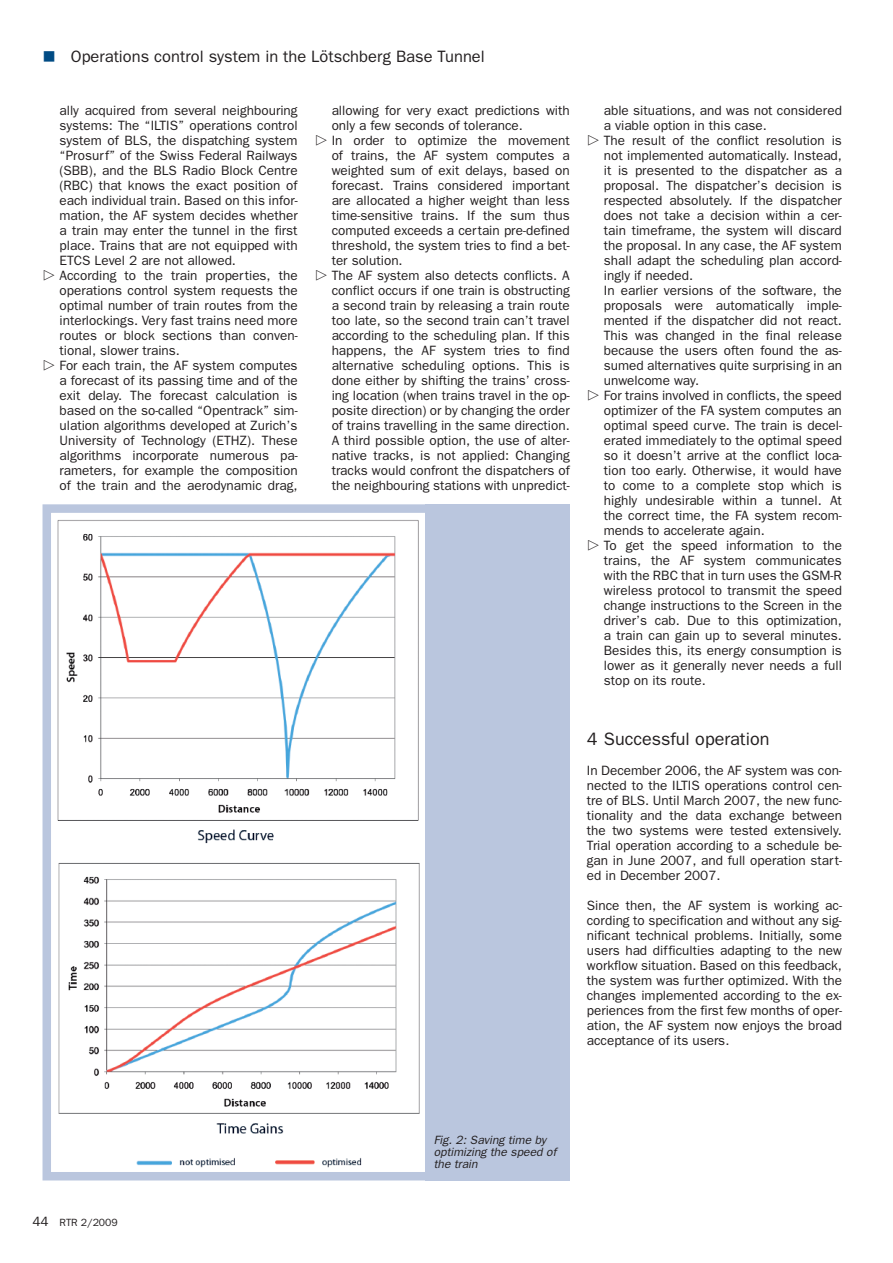
<style>
.page{position:relative;width:893px;height:1263px;background:#fff}
.page>*{position:absolute;margin:0;border:0;box-sizing:border-box;transform-origin:0 0}
.t1{font:18px "Franklin Gothic";color:#231f20}
.t2{font:16.5px "Franklin Gothic";color:#231f20}
.t3{font:13.5px/15px "Franklin Gothic";color:#231f20;text-align:justify}
.t4{font:italic 12px/12px "Franklin Gothic";color:#231f20}
.t5{font:10.5px "Franklin Gothic";color:#231f20}
.s1{color:#004b84}
.s2{font-family:"European Pi Four"}
.s3{font-size:13.5px}
</style>
<div class="page">
<svg style="left:42px;top:504px;width:396px;height:677px"></svg>
<div style="left:425px;top:504px;width:145px;height:676px;background:#bac6de"></div>
<p class="t2" style="left:43px;top:47px;width:444px"><span class="s1">■</span> Operations control system in the Lötschberg Base Tunnel</p>
<p class="t3" style="left:60px;top:103px;width:240px">ally acquired from several neighbouring</p>
<p class="t3" style="left:60px;top:118px;width:240px">systems: The “ILTIS” operations control</p>
<p class="t3" style="left:60px;top:133px;width:240px">system of BLS, the dispatching system</p>
<p class="t3" style="left:60px;top:148px;width:240px">“Prosurf” of the Swiss Federal Railways</p>
<p class="t3" style="left:60px;top:163px;width:240px">(SBB), and the BLS Radio Block Centre</p>
<p class="t3" style="left:60px;top:178px;width:240px">(RBC) that knows the exact position of</p>
<p class="t3" style="left:60px;top:193px;width:240px">each individual train. Based on this infor-</p>
<p class="t3" style="left:60px;top:208px;width:240px">mation, the AF system decides whether</p>
<p class="t3" style="left:60px;top:223px;width:240px">a train may enter the tunnel in the first</p>
<p class="t3" style="left:60px;top:238px;width:240px">place. Trains that are not equipped with</p>
<p class="t3" style="left:60px;top:253px;width:178px">ETCS Level 2 are not allowed.</p>
<p class="t3" style="left:43px;top:268px;width:257px"><span class="s2">p</span> According to the train properties, the</p>
<p class="t3" style="left:60px;top:283px;width:240px">operations control system requests the</p>
<p class="t3" style="left:60px;top:298px;width:240px">optimal number of train routes from the</p>
<p class="t3" style="left:60px;top:313px;width:240px">interlockings. Very fast trains need more</p>
<p class="t3" style="left:60px;top:328px;width:240px">routes or block sections than conven-</p>
<p class="t3" style="left:60px;top:343px;width:122px">tional, slower trains.</p>
<p class="t3" style="left:43px;top:358px;width:257px"><span class="s2">p</span> For each train, the AF system computes</p>
<p class="t3" style="left:60px;top:373px;width:240px">a forecast of its passing time and of the</p>
<p class="t3" style="left:60px;top:388px;width:240px">exit delay. The forecast calculation is</p>
<p class="t3" style="left:60px;top:403px;width:240px">based on the so-called “Opentrack” sim-</p>
<p class="t3" style="left:60px;top:418px;width:240px">ulation algorithms developed at Zurich’s</p>
<p class="t3" style="left:60px;top:433px;width:240px">University of Technology (ETHZ). These</p>
<p class="t3" style="left:60px;top:448px;width:240px">algorithms incorporate numerous pa-</p>
<p class="t3" style="left:60px;top:463px;width:240px">rameters, for example the composition</p>
<p class="t3" style="left:60px;top:478px;width:240px">of the train and the aerodynamic drag,</p>
<p class="t3" style="left:332px;top:103px;width:240px">allowing for very exact predictions with</p>
<p class="t3" style="left:332px;top:118px;width:193px">only a few seconds of tolerance.</p>
<p class="t3" style="left:315px;top:133px;width:257px"><span class="s2">p</span> In order to optimize the movement</p>
<p class="t3" style="left:332px;top:148px;width:240px">of trains, the AF system computes a</p>
<p class="t3" style="left:332px;top:163px;width:240px">weighted sum of exit delays, based on</p>
<p class="t3" style="left:332px;top:178px;width:240px">forecast. Trains considered important</p>
<p class="t3" style="left:332px;top:193px;width:240px">are allocated a higher weight than less</p>
<p class="t3" style="left:332px;top:208px;width:240px">time-sensitive trains. If the sum thus</p>
<p class="t3" style="left:332px;top:223px;width:240px">computed exceeds a certain pre-defined</p>
<p class="t3" style="left:332px;top:238px;width:240px">threshold, the system tries to find a bet-</p>
<p class="t3" style="left:332px;top:253px;width:73px">ter solution.</p>
<p class="t3" style="left:315px;top:268px;width:257px"><span class="s2">p</span> The AF system also detects conflicts. A</p>
<p class="t3" style="left:332px;top:283px;width:240px">conflict occurs if one train is obstructing</p>
<p class="t3" style="left:332px;top:298px;width:240px">a second train by releasing a train route</p>
<p class="t3" style="left:332px;top:313px;width:240px">too late, so the second train can’t travel</p>
<p class="t3" style="left:332px;top:328px;width:240px">according to the scheduling plan. If this</p>
<p class="t3" style="left:332px;top:343px;width:240px">happens, the AF system tries to find</p>
<p class="t3" style="left:332px;top:358px;width:240px">alternative scheduling options. This is</p>
<p class="t3" style="left:332px;top:373px;width:240px">done either by shifting the trains’ cross-</p>
<p class="t3" style="left:332px;top:388px;width:240px">ing location (when trains travel in the op-</p>
<p class="t3" style="left:332px;top:403px;width:240px">posite direction) or by changing the order</p>
<p class="t3" style="left:332px;top:418px;width:240px">of trains travelling in the same direction.</p>
<p class="t3" style="left:332px;top:433px;width:240px">A third possible option, the use of alter-</p>
<p class="t3" style="left:332px;top:448px;width:240px">native tracks, is not applied: Changing</p>
<p class="t3" style="left:332px;top:463px;width:240px">tracks would confront the dispatchers of</p>
<p class="t3" style="left:332px;top:478px;width:240px">the neighbouring stations with unpredict-</p>
<p class="t3" style="left:604px;top:103px;width:240px">able situations, and was not considered</p>
<p class="t3" style="left:604px;top:118px;width:165px">a viable option in this case.</p>
<p class="t3" style="left:587px;top:133px;width:257px"><span class="s2">p</span> The result of the conflict resolution is</p>
<p class="t3" style="left:604px;top:148px;width:240px">not implemented automatically. Instead,</p>
<p class="t3" style="left:604px;top:163px;width:240px">it is presented to the dispatcher as a</p>
<p class="t3" style="left:604px;top:178px;width:240px">proposal. The dispatcher’s decision is</p>
<p class="t3" style="left:604px;top:193px;width:240px">respected absolutely. If the dispatcher</p>
<p class="t3" style="left:604px;top:208px;width:240px">does not take a decision within a cer-</p>
<p class="t3" style="left:604px;top:223px;width:240px">tain timeframe, the system will discard</p>
<p class="t3" style="left:604px;top:238px;width:240px">the proposal. In any case, the AF system</p>
<p class="t3" style="left:604px;top:253px;width:240px">shall adapt the scheduling plan accord-</p>
<p class="t3" style="left:604px;top:268px;width:91px">ingly if needed.</p>
<p class="t3" style="left:604px;top:283px;width:240px">In earlier versions of the software, the</p>
<p class="t3" style="left:604px;top:298px;width:240px">proposals were automatically imple-</p>
<p class="t3" style="left:604px;top:313px;width:240px">mented if the dispatcher did not react.</p>
<p class="t3" style="left:604px;top:328px;width:240px">This was changed in the final release</p>
<p class="t3" style="left:604px;top:343px;width:240px">because the users often found the as-</p>
<p class="t3" style="left:604px;top:358px;width:240px">sumed alternatives quite surprising in an</p>
<p class="t3" style="left:604px;top:373px;width:97px">unwelcome way.</p>
<p class="t3" style="left:587px;top:388px;width:257px"><span class="s2">p</span> For trains involved in conflicts, the speed</p>
<p class="t3" style="left:604px;top:403px;width:240px">optimizer of the FA system computes an</p>
<p class="t3" style="left:604px;top:418px;width:240px">optimal speed curve. The train is decel-</p>
<p class="t3" style="left:604px;top:433px;width:240px">erated immediately to the optimal speed</p>
<p class="t3" style="left:604px;top:448px;width:240px">so it doesn’t arrive at the conflict loca-</p>
<p class="t3" style="left:604px;top:463px;width:240px">tion too early. Otherwise, it would have</p>
<p class="t3" style="left:604px;top:478px;width:240px">to come to a complete stop which is</p>
<p class="t3" style="left:604px;top:493px;width:240px">highly undesirable within a tunnel. At</p>
<p class="t3" style="left:604px;top:508px;width:240px">the correct time, the FA system recom-</p>
<p class="t3" style="left:604px;top:523px;width:162px">mends to accelerate again.</p>
<p class="t3" style="left:587px;top:538px;width:257px"><span class="s2">p</span> To get the speed information to the</p>
<p class="t3" style="left:604px;top:553px;width:240px">trains, the AF system communicates</p>
<p class="t3" style="left:604px;top:568px;width:240px">with the RBC that in turn uses the GSM-R</p>
<p class="t3" style="left:604px;top:583px;width:240px">wireless protocol to transmit the speed</p>
<p class="t3" style="left:604px;top:598px;width:240px">change instructions to the Screen in the</p>
<p class="t3" style="left:604px;top:613px;width:240px">driver’s cab. Due to this optimization,</p>
<p class="t3" style="left:604px;top:628px;width:240px">a train can gain up to several minutes.</p>
<p class="t3" style="left:604px;top:643px;width:240px">Besides this, its energy consumption is</p>
<p class="t3" style="left:604px;top:658px;width:240px">lower as it generally never needs a full</p>
<p class="t3" style="left:604px;top:673px;width:103px">stop on its route.</p>
<h1 class="t1" style="left:587px;top:729px;width:184px">4 Successful operation</h1>
<p class="t3" style="left:587px;top:763px;width:257px">In December 2006, the AF system was con&shy;nected to the ILTIS operations control cen&shy;tre of BLS. Until March 2007, the new func&shy;tionality and the data exchange between the two systems were tested extensively.<br>Trial operation according to a schedule be&shy;gan in June 2007, and full operation start&shy;ed in December 2007.</p>
<p class="t3" style="left:587px;top:898px;width:257px">Since then, the AF system is working ac&shy;cording to specification and without any sig&shy;nificant technical problems. Initially, some users had difficulties adapting to the new workflow situation. Based on this feedback, the system was further optimized. With the changes implemented according to the ex&shy;periences from the first few months of oper&shy;ation, the AF system now enjoys the broad acceptance of its users.</p>
<p class="t5" style="left:32px;top:1216px;width:87px"><span class="s3">44</span> RTR 2/2009</p>
<p class="t4" style="left:434px;top:1134px;width:124px">Fig. 2: Saving time by optimizing the speed of the train</p>
</div>
